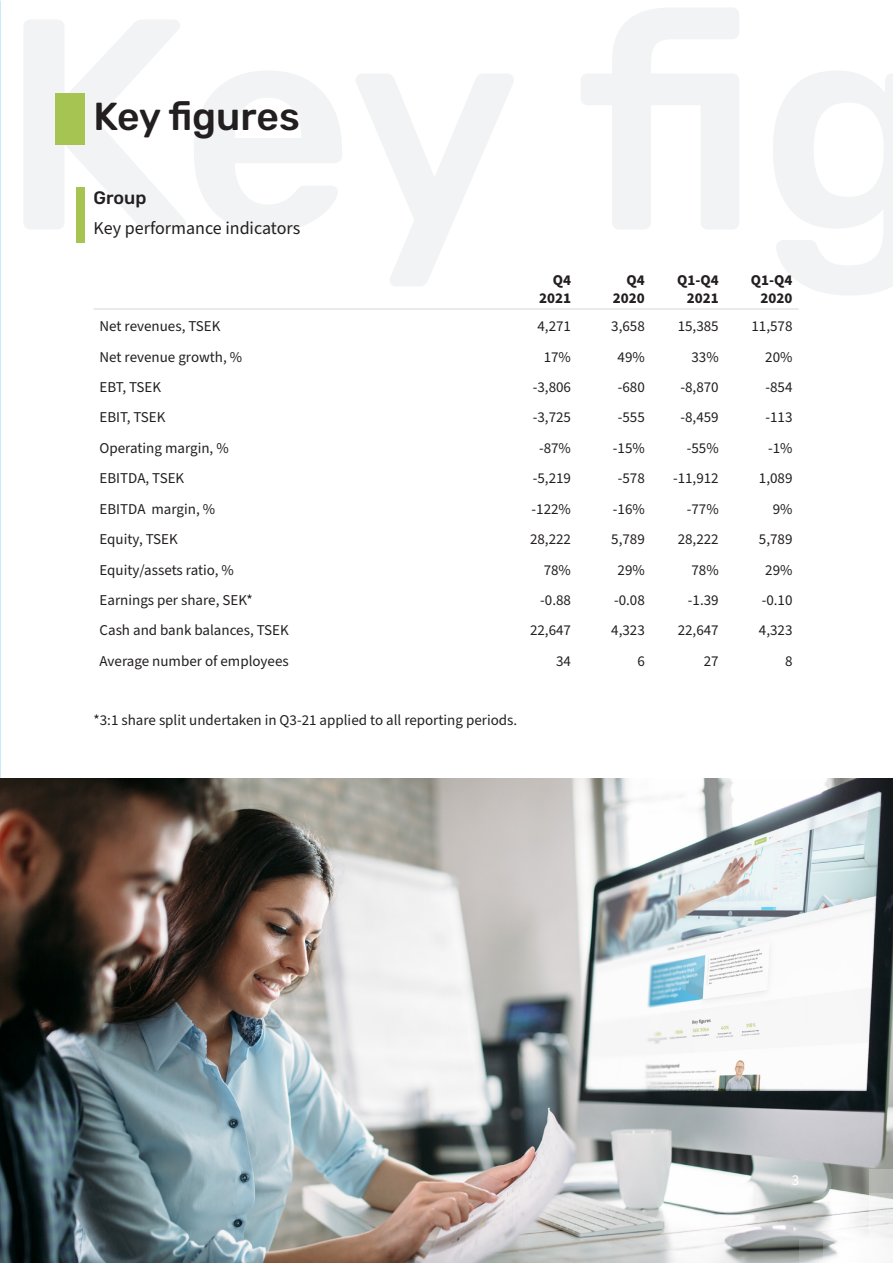
<style>
.page{position:relative;width:893px;height:1263px;background:#fff}
.page>*{position:absolute;margin:0;border:0;box-sizing:border-box;transform-origin:0 0}
.t1{font:500 39px "Rubik";letter-spacing:-.005em;color:#231f20}
.BN_Paragraph{font:18px "Source Sans Pro";color:#231f20}
.t2{font:500 18px "Rubik";color:#231f20}
.BN_Cell_Paragraph_St{font:15px "Source Sans Pro";color:#231f20}
.BN_Paragraph-2{font:15px "Source Sans Pro";color:#231f20}
.BN_Cell_Header_Parag{font:700 15px/18px "Source Sans Pro";color:#231f20;text-align:right}
.BN_Paragraph-3{font:15px "Source Sans Pro";color:#fff}
</style>
<div class="page">
<hr style="left:94px;top:308px;width:409px;height:2px;background:#e3e3e3">
<hr style="left:503px;top:308px;width:74px;height:2px;background:#e3e3e3">
<hr style="left:577px;top:308px;width:74px;height:2px;background:#e3e3e3">
<hr style="left:651px;top:308px;width:74px;height:2px;background:#e3e3e3">
<hr style="left:725px;top:308px;width:73px;height:2px;background:#e3e3e3">
<img style="left:1px;top:778px;width:892px;height:485px">
<div style="left:55px;top:94px;width:30px;height:51px;background:#a5c452"></div>
<div style="left:77px;top:187px;width:8px;height:55px;background:#a5c452"></div>
<div style="left:870px;top:1239px;width:23px;height:24px;background:#fff"></div>
<div style="left:870px;top:1216px;width:23px;height:23px;background:#f0f1f1"></div>
<div style="left:846px;top:1216px;width:24px;height:23px;background:#f6f6f6"></div>
<svg style="left:870px;top:1193px;width:23px;height:23px"></svg>
<div style="left:870px;top:1169px;width:23px;height:24px;background:#b2b4af"></div>
<div style="left:846px;top:1239px;width:24px;height:24px;background:#fff"></div>
<svg style="left:823px;top:1239px;width:23px;height:24px"></svg>
<svg style="left:799px;top:1239px;width:24px;height:24px"></svg>
<h2 class="t1" style="left:94px;top:94px;width:208px">Key figures</h2>
<h4 class="t2" style="left:94px;top:187px;width:54px">Group</h4>
<p class="BN_Paragraph" style="left:94px;top:216px;width:208px">Key performance indicators</p>
<p class="BN_Cell_Header_Parag" style="left:539px;top:271px;width:33px">Q4<br>2021</p>
<p class="BN_Cell_Header_Parag" style="left:613px;top:271px;width:33px">Q4<br>2020</p>
<p class="BN_Cell_Header_Parag" style="left:677px;top:271px;width:43px">Q1-Q4<br>2021</p>
<p class="BN_Cell_Header_Parag" style="left:751px;top:271px;width:43px">Q1-Q4<br>2020</p>
<p class="BN_Cell_Paragraph_St" style="left:100px;top:316px;width:122px">Net revenues, TSEK</p>
<p class="BN_Cell_Paragraph_St" style="left:537px;top:316px;width:35px">4,271</p>
<p class="BN_Cell_Paragraph_St" style="left:611px;top:316px;width:35px">3,658</p>
<p class="BN_Cell_Paragraph_St" style="left:678px;top:316px;width:43px">15,385</p>
<p class="BN_Cell_Paragraph_St" style="left:751px;top:316px;width:43px">11,578</p>
<p class="BN_Cell_Paragraph_St" style="left:100px;top:347px;width:144px">Net revenue growth, %</p>
<p class="BN_Cell_Paragraph_St" style="left:544px;top:347px;width:29px">17%</p>
<p class="BN_Cell_Paragraph_St" style="left:618px;top:347px;width:29px">49%</p>
<p class="BN_Cell_Paragraph_St" style="left:691px;top:347px;width:29px">33%</p>
<p class="BN_Cell_Paragraph_St" style="left:765px;top:347px;width:29px">20%</p>
<p class="BN_Cell_Paragraph_St" style="left:100px;top:377px;width:63px">EBT, TSEK</p>
<p class="BN_Cell_Paragraph_St" style="left:533px;top:377px;width:40px">-3,806</p>
<p class="BN_Cell_Paragraph_St" style="left:618px;top:377px;width:29px">-680</p>
<p class="BN_Cell_Paragraph_St" style="left:680px;top:377px;width:40px">-8,870</p>
<p class="BN_Cell_Paragraph_St" style="left:765px;top:377px;width:29px">-854</p>
<p class="BN_Cell_Paragraph_St" style="left:100px;top:407px;width:67px">EBIT, TSEK</p>
<p class="BN_Cell_Paragraph_St" style="left:533px;top:407px;width:40px">-3,725</p>
<p class="BN_Cell_Paragraph_St" style="left:618px;top:407px;width:29px">-555</p>
<p class="BN_Cell_Paragraph_St" style="left:680px;top:407px;width:40px">-8,459</p>
<p class="BN_Cell_Paragraph_St" style="left:765px;top:407px;width:29px">-113</p>
<p class="BN_Cell_Paragraph_St" style="left:100px;top:438px;width:131px">Operating margin, %</p>
<p class="BN_Cell_Paragraph_St" style="left:539px;top:438px;width:33px">-87%</p>
<p class="BN_Cell_Paragraph_St" style="left:613px;top:438px;width:33px">-15%</p>
<p class="BN_Cell_Paragraph_St" style="left:687px;top:438px;width:33px">-55%</p>
<p class="BN_Cell_Paragraph_St" style="left:768px;top:438px;width:26px">-1%</p>
<p class="BN_Cell_Paragraph_St" style="left:100px;top:468px;width:86px">EBITDA, TSEK</p>
<p class="BN_Cell_Paragraph_St" style="left:533px;top:468px;width:40px">-5,219</p>
<p class="BN_Cell_Paragraph_St" style="left:618px;top:468px;width:29px">-578</p>
<p class="BN_Cell_Paragraph_St" style="left:673px;top:468px;width:47px">-11,912</p>
<p class="BN_Cell_Paragraph_St" style="left:759px;top:468px;width:35px">1,089</p>
<p class="BN_Cell_Paragraph_St" style="left:100px;top:499px;width:117px">EBITDA margin, %</p>
<p class="BN_Cell_Paragraph_St" style="left:532px;top:499px;width:41px">-122%</p>
<p class="BN_Cell_Paragraph_St" style="left:613px;top:499px;width:33px">-16%</p>
<p class="BN_Cell_Paragraph_St" style="left:687px;top:499px;width:33px">-77%</p>
<p class="BN_Cell_Paragraph_St" style="left:773px;top:499px;width:21px">9%</p>
<p class="BN_Cell_Paragraph_St" style="left:100px;top:529px;width:80px">Equity, TSEK</p>
<p class="BN_Cell_Paragraph_St" style="left:530px;top:529px;width:43px">28,222</p>
<p class="BN_Cell_Paragraph_St" style="left:611px;top:529px;width:35px">5,789</p>
<p class="BN_Cell_Paragraph_St" style="left:678px;top:529px;width:43px">28,222</p>
<p class="BN_Cell_Paragraph_St" style="left:759px;top:529px;width:35px">5,789</p>
<p class="BN_Cell_Paragraph_St" style="left:100px;top:560px;width:136px">Equity/assets ratio, %</p>
<p class="BN_Cell_Paragraph_St" style="left:544px;top:560px;width:29px">78%</p>
<p class="BN_Cell_Paragraph_St" style="left:618px;top:560px;width:29px">29%</p>
<p class="BN_Cell_Paragraph_St" style="left:691px;top:560px;width:29px">78%</p>
<p class="BN_Cell_Paragraph_St" style="left:765px;top:560px;width:29px">29%</p>
<p class="BN_Cell_Paragraph_St" style="left:100px;top:590px;width:155px">Earnings per share, SEK*</p>
<p class="BN_Cell_Paragraph_St" style="left:540px;top:590px;width:32px">-0.88</p>
<p class="BN_Cell_Paragraph_St" style="left:614px;top:590px;width:32px">-0.08</p>
<p class="BN_Cell_Paragraph_St" style="left:688px;top:590px;width:32px">-1.39</p>
<p class="BN_Cell_Paragraph_St" style="left:762px;top:590px;width:32px">-0.10</p>
<p class="BN_Cell_Paragraph_St" style="left:100px;top:620px;width:191px">Cash and bank balances, TSEK</p>
<p class="BN_Cell_Paragraph_St" style="left:530px;top:620px;width:43px">22,647</p>
<p class="BN_Cell_Paragraph_St" style="left:611px;top:620px;width:35px">4,323</p>
<p class="BN_Cell_Paragraph_St" style="left:678px;top:620px;width:43px">22,647</p>
<p class="BN_Cell_Paragraph_St" style="left:759px;top:620px;width:35px">4,323</p>
<p class="BN_Cell_Paragraph_St" style="left:100px;top:651px;width:191px">Average number of employees</p>
<p class="BN_Cell_Paragraph_St" style="left:556px;top:651px;width:16px">34</p>
<p class="BN_Cell_Paragraph_St" style="left:637px;top:651px;width:9px">6</p>
<p class="BN_Cell_Paragraph_St" style="left:704px;top:651px;width:16px">27</p>
<p class="BN_Cell_Paragraph_St" style="left:785px;top:651px;width:9px">8</p>
<p class="BN_Paragraph-2" style="left:94px;top:709px;width:425px">*3:1 share split undertaken in Q3-21 applied to all reporting periods.</p>
<p class="BN_Paragraph-3" style="left:792px;top:1170px;width:9px">3</p>
</div>
